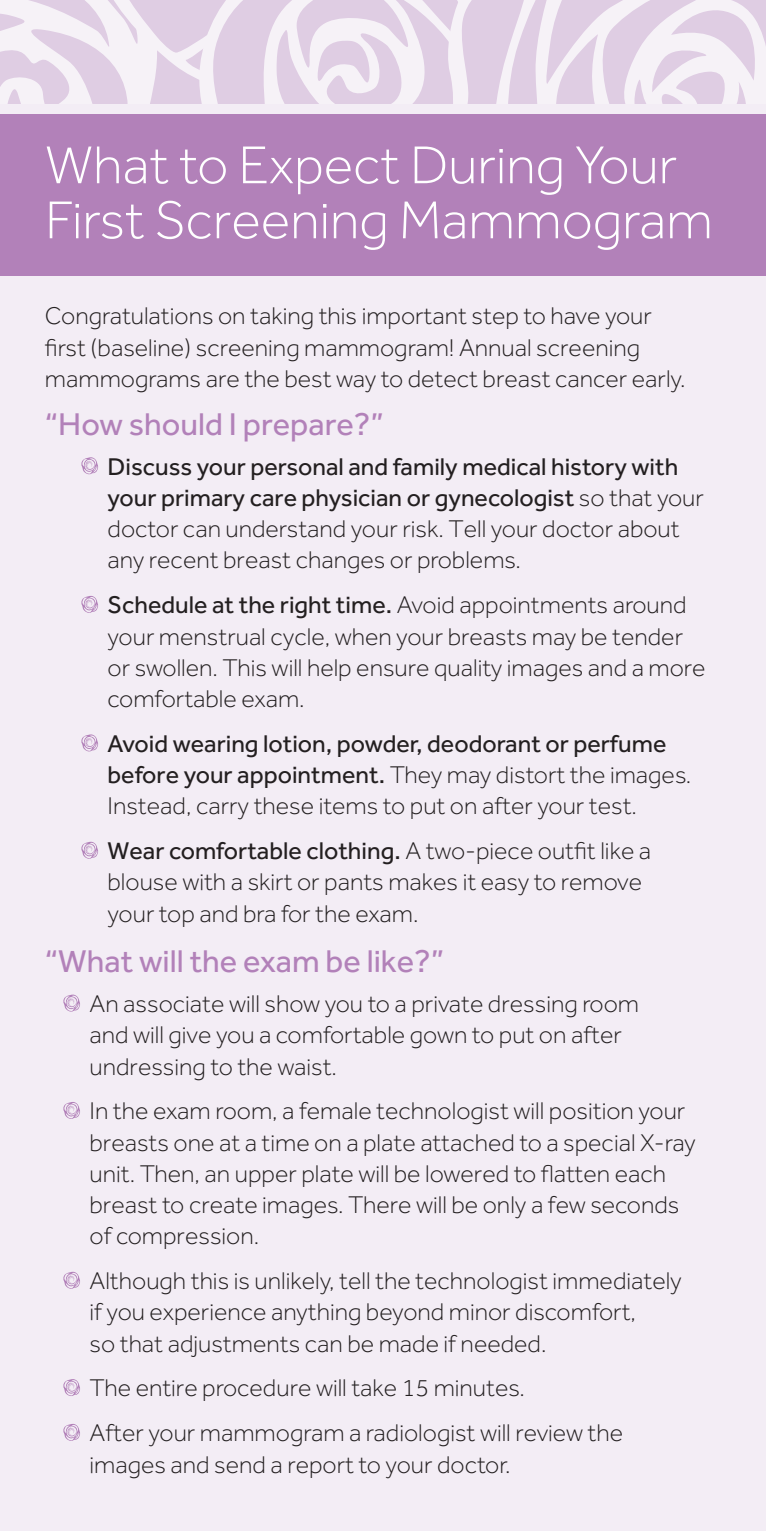
<style>
.page{position:relative;width:766px;height:1531px;background:#fff}
.page>*{position:absolute;margin:0;border:0;box-sizing:border-box;transform-origin:0 0}
.t1{font:300 55px/55px "Effra";color:#fff}
.t2{font:32.5px "Effra";color:#b281b9}
.t3{font:300 25px/31.2px "Effra";color:#231f20}
.s1{font-weight:400}
</style>
<div class="page">
<div style="left:0;top:0;width:765px;height:1530px;background:#f3edf5"></div>
<div style="left:0;top:114px;width:765px;height:161px;background:#b281b9"></div>
<svg style="left:81px;top:457px;width:17px;height:17px"></svg>
<svg style="left:81px;top:596px;width:17px;height:16px"></svg>
<svg style="left:81px;top:734px;width:17px;height:17px"></svg>
<svg style="left:81px;top:841px;width:17px;height:17px"></svg>
<svg style="left:63px;top:994px;width:17px;height:17px"></svg>
<svg style="left:63px;top:1102px;width:17px;height:16px"></svg>
<svg style="left:63px;top:1271px;width:17px;height:17px"></svg>
<svg style="left:63px;top:1379px;width:17px;height:16px"></svg>
<svg style="left:63px;top:1424px;width:17px;height:16px"></svg>
<svg style="left:0;top:0;width:766px;height:103px"></svg>
<h1 class="t1" style="left:45px;top:137px;width:669px">What to Expect During Your<br>First Screening Mammogram</h1>
<p class="t3" style="left:45px;top:300px;width:641px">Congratulations on taking this important step to have your first (baseline) screening mammogram! Annual screening mammograms are the best way to detect breast cancer early.</p>
<h2 class="t2" style="left:45px;top:405px;width:340px">“How should I prepare?”</h2>
<p class="t3" style="left:107px;top:450px;width:597px"><span class="s1">Discuss your personal and family medical history with your primary care physician or gynecologist</span> so that your doctor can understand your risk. Tell your doctor about any recent breast changes or problems.</p>
<p class="t3" style="left:107px;top:589px;width:599px"><span class="s1">Schedule at the right time.</span> Avoid appointments around your menstrual cycle, when your breasts may be tender or swollen. This will help ensure quality images and a more comfortable exam.</p>
<p class="t3" style="left:107px;top:727px;width:585px"><span class="s1">Avoid wearing lotion, powder, deodorant or perfume before your appointment.</span> They may distort the images.<br>Instead, carry these items to put on after your test.</p>
<p class="t3" style="left:107px;top:835px;width:545px"><span class="s1">Wear comfortable clothing.</span> A two-piece outfit like a blouse with a skirt or pants makes it easy to remove your top and bra for the exam.</p>
<h2 class="t2" style="left:45px;top:942px;width:400px">“What will the exam be like?”</h2>
<p class="t3" style="left:89px;top:987px;width:550px">An associate will show you to a private dressing room and will give you a comfortable gown to put on after undressing to the waist.</p>
<p class="t3" style="left:89px;top:1095px;width:607px">In the exam room, a female technologist will position your breasts one at a time on a plate attached to a special X-ray unit. Then, an upper plate will be lowered to flatten each breast to create images. There will be only a few seconds of compression.</p>
<p class="t3" style="left:89px;top:1264px;width:593px">Although this is unlikely, tell the technologist immediately if you experience anything beyond minor discomfort,<br>so that adjustments can be made if needed.</p>
<p class="t3" style="left:89px;top:1365px;width:534px;line-height:44.8px">The entire procedure will take 15 minutes.<br>After your mammogram a radiologist will review the</p>
<p class="t3" style="left:89px;top:1448px;width:422px">images and send a report to your doctor.</p>
</div>
